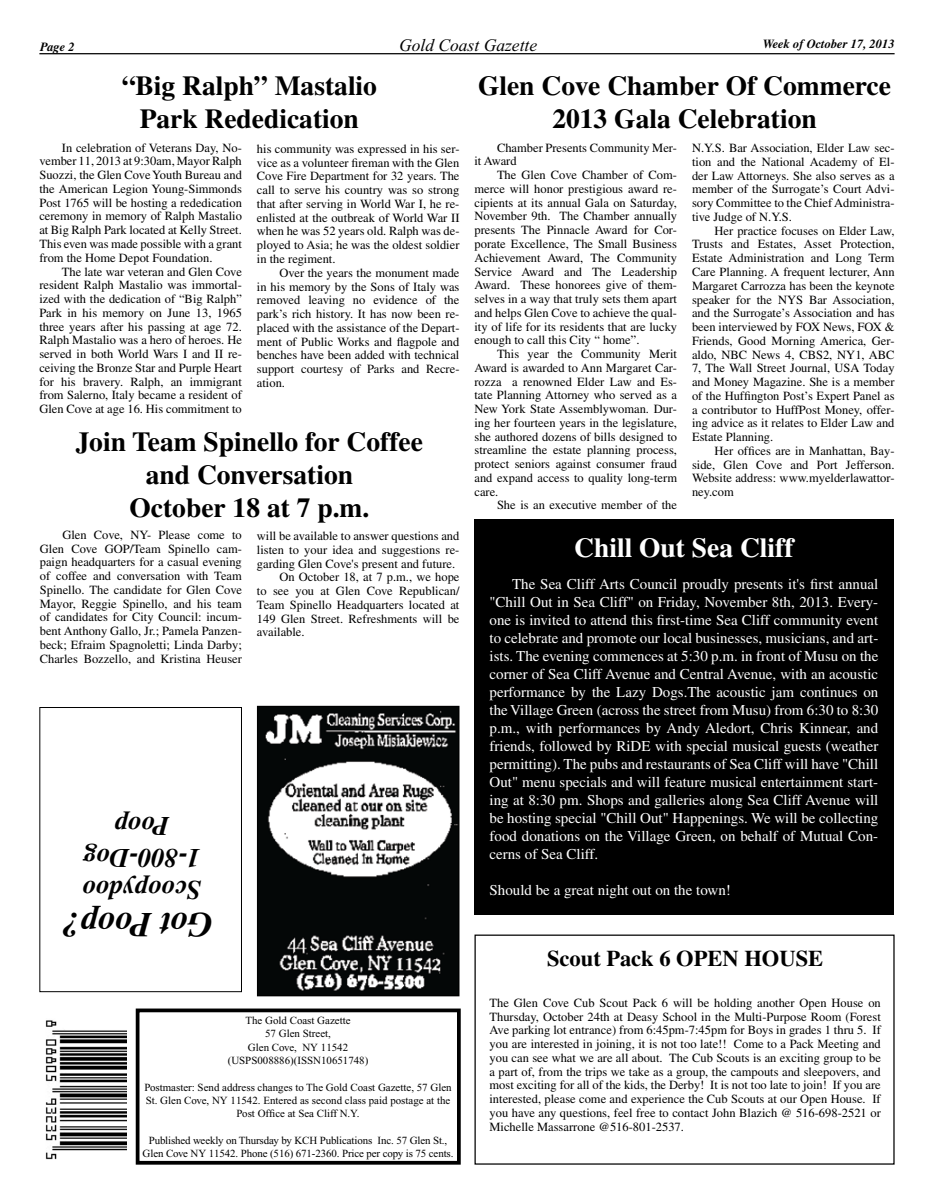
<style>
.page{position:relative;width:934px;height:1204px;background:#fff}
.page>*{position:absolute;margin:0;border:0;box-sizing:border-box;transform-origin:0 0}
.t1{font:italic 700 34.88px "Times";color:#000}
.t2{font:700 27.5px/33px "Times";color:#000;text-align:center}
.t3{font:700 27.5px "Times";color:#fff}
.t4{font:italic 700 26.88px/32.2px "Times";color:#000;text-align:center}
.t5{font:700 22.5px "Times";color:#000}
.t6{font:italic 17.5px "Times New Roman";color:#000}
.t7{font:15px/18px "Times";color:#fff;text-align:justify}
.t8{font:12.5px/13.8px "Times";color:#000;text-align:justify}
.t9{font:italic 700 12.5px "Times";color:#000}
.t10{font:10.88px/13.4px "Times New Roman";color:#000;text-align:center}
</style>
<div class="page">
<hr style="left:39px;top:53px;width:855px;height:1px;background:#000">
<div style="left:136px;top:1008px;width:325px;height:156px;border:4px solid #000"></div>
<img style="left:45px;top:1020px;width:82px;height:140px">
<div style="left:39px;top:707px;width:203px;height:285px;border:1px solid #000"></div>
<img style="left:259px;top:708px;width:198px;height:286px">
<div style="left:257px;top:706px;width:202px;height:290px;border:1px solid #000"></div>
<div style="left:474px;top:934px;width:420px;height:230px;border:1px solid #000"></div>
<div style="left:474px;top:519px;width:420px;height:396px;background:#000"></div>
<p class="t9" style="left:40px;top:42px;width:36px">Page 2</p>
<h3 class="t6" style="left:399px;top:39px;width:140px">Gold Coast Gazette</h3>
<p class="t9" style="left:763px;top:39px;width:133px">Week of October 17, 2013</p>
<h2 class="t2" style="left:122px;top:71px;width:257px">“Big Ralph” Mastalio<br>Park Rededication</h2>
<p class="t8" style="left:257px;top:143px;width:204px">his community was expressed in his ser&shy;vice as a volunteer fireman with the Glen Cove Fire Department for 32 years. The call to serve his country was so strong that after serving in World War I, he re&shy;enlisted at the outbreak of World War II when he was 52 years old. Ralph was de&shy;ployed to Asia; he was the oldest soldier in the regiment.</p>
<p class="t8" style="left:257px;top:267px;width:204px;text-indent:22px">Over the years the monument made in his memory by the Sons of Italy was removed leaving no evidence of the park’s rich history. It has now been re&shy;placed with the assistance of the Depart&shy;ment of Public Works and flagpole and benches have been added with technical support courtesy of Parks and Recre&shy;ation.</p>
<p class="t8" style="left:39px;top:142px;width:204px;text-indent:22px">In celebration of Veterans Day, No&shy;vember 11, 2013 at 9:30am, Mayor Ralph Suozzi, the Glen Cove Youth Bureau and the American Legion Young-Simmonds Post 1765 will be hosting a rededication ceremony in memory of Ralph Mastalio at Big Ralph Park located at Kelly Street.<br>This even was made possible with a grant from the Home Depot Foundation.</p>
<p class="t8" style="left:39px;top:265px;width:204px;text-indent:22px">The late war veteran and Glen Cove resident Ralph Mastalio was immortal&shy;ized with the dedication of “Big Ralph” Park in his memory on June 13, 1965 three years after his passing at age 72.<br>Ralph Mastalio was a hero of heroes. He served in both World Wars I and II re&shy;ceiving the Bronze Star and Purple Heart for his bravery. Ralph, an immigrant from Salerno, Italy became a resident of Glen Cove at age 16. His commitment to</p>
<h2 class="t2" style="left:76px;top:426px;width:348px">Join Team Spinello for Coffee and Conversation<br>October 18 at 7 p.m.</h2>
<p class="t8" style="left:257px;top:530px;width:204px">will be available to answer questions and</p>
<p class="t8" style="left:257px;top:544px;width:204px">listen to your idea and suggestions re-</p>
<p class="t8" style="left:257px;top:557px;width:200px">garding Glen Cove's present and future.</p>
<p class="t8" style="left:279px;top:571px;width:181px">On October 18, at 7 p.m., we hope</p>
<p class="t8" style="left:257px;top:585px;width:204px">to see you at Glen Cove Republican/</p>
<p class="t8" style="left:257px;top:599px;width:204px">Team Spinello Headquarters located at</p>
<p class="t8" style="left:257px;top:612px;width:204px">149 Glen Street. Refreshments will be</p>
<p class="t8" style="left:257px;top:626px;width:49px">available.</p>
<p class="t8" style="left:40px;top:529px;width:204px;text-indent:22px">Glen Cove, NY- Please come to Glen Cove GOP/Team Spinello cam&shy;paign headquarters for a casual evening of coffee and conversation with Team Spinello. The candidate for Glen Cove Mayor, Reggie Spinello, and his team of candidates for City Council: incum&shy;bent Anthony Gallo, Jr.; Pamela Panzen&shy;beck; Efraim Spagnoletti; Linda Darby; Charles Bozzello, and Kristina Heuser</p>
<h3 class="t4" style="left:201px;top:904px;width:121px;rotate:-180deg">Scoopydoo<br>1-800-Dog<br>Poop</h3>
<h1 class="t1" style="left:212px;top:938px;width:152px;rotate:-180deg">Got Poop?</h1>
<p class="t10" style="left:228px;top:1014px;width:142px">The Gold Coast Gazette<br>57 Glen Street,<br>Glen Cove, NY 11542 (USPS008886)(ISSN10651748)</p>
<p class="t10" style="left:144px;top:1081px;width:309px">Postmaster: Send address changes to The Gold Coast Gazette, 57 Glen<br>St. Glen Cove, NY 11542. Entered as second class paid postage at the<br>Post Office at Sea Cliff N.Y.</p>
<p class="t10" style="left:143px;top:1134px;width:312px">Published weekly on Thursday by KCH Publications Inc. 57 Glen St.,<br>Glen Cove NY 11542. Phone (516) 671-2360. Price per copy is 75 cents.</p>
<h2 class="t2" style="left:478px;top:71px;width:414px">Glen Cove Chamber Of Commerce<br>2013 Gala Celebration</h2>
<p class="t8" style="left:692px;top:142px;width:204px">N.Y.S. Bar Association, Elder Law sec&shy;tion and the National Academy of El&shy;der Law Attorneys. She also serves as a member of the Surrogate’s Court Advi&shy;sory Committee to the Chief Administra&shy;tive Judge of N.Y.S.</p>
<p class="t8" style="left:692px;top:225px;width:204px;text-indent:22px">Her practice focuses on Elder Law, Trusts and Estates, Asset Protection, Estate Administration and Long Term Care Planning. A frequent lecturer, Ann Margaret Carrozza has been the keynote speaker for the NYS Bar Association, and the Surrogate’s Association and has been interviewed by FOX News, FOX &amp; Friends, Good Morning America, Ger&shy;aldo, NBC News 4, CBS2, NY1, ABC 7, The Wall Street Journal, USA Today and Money Magazine. She is a member of the Huffington Post’s Expert Panel as a contributor to HuffPost Money, offer&shy;ing advice as it relates to Elder Law and Estate Planning.</p>
<p class="t8" style="left:692px;top:445px;width:204px;text-indent:22px">Her offices are in Manhattan, Bay&shy;side, Glen Cove and Port Jefferson.<br>Website address: www.myelderlawattor&shy;ney.com</p>
<p class="t8" style="left:474px;top:142px;width:204px;text-indent:22px">Chamber Presents Community Mer&shy;it Award</p>
<p class="t8" style="left:474px;top:169px;width:204px;text-indent:22px">The Glen Cove Chamber of Com&shy;merce will honor prestigious award re&shy;cipients at its annual Gala on Saturday, November 9th. The Chamber annually presents The Pinnacle Award for Cor&shy;porate Excellence, The Small Business Achievement Award, The Community Service Award and The Leadership Award. These honorees give of them&shy;selves in a way that truly sets them apart and helps Glen Cove to achieve the qual&shy;ity of life for its residents that are lucky enough to call this City “ home”.</p>
<p class="t8" style="left:474px;top:348px;width:204px;text-indent:22px">This year the Community Merit Award is awarded to Ann Margaret Car&shy;rozza a renowned Elder Law and Es&shy;tate Planning Attorney who served as a New York State Assemblywoman. Dur&shy;ing her fourteen years in the legislature, she authored dozens of bills designed to streamline the estate planning process, protect seniors against consumer fraud and expand access to quality long-term care.</p>
<p class="t8" style="left:497px;top:499px;width:182px">She is an executive member of the</p>
<h2 class="t3" style="left:574px;top:537px;width:221px">Chill Out Sea Cliff</h2>
<p class="t7" style="left:489px;top:576px;width:390px;text-indent:22px">The Sea Cliff Arts Council proudly presents it's first annual "Chill Out in Sea Cliff" on Friday, November 8th, 2013. Every&shy;one is invited to attend this first-time Sea Cliff community event to celebrate and promote our local businesses, musicians, and art&shy;ists. The evening commences at 5:30 p.m. in front of Musu on the corner of Sea Cliff Avenue and Central Avenue, with an acoustic performance by the Lazy Dogs.The acoustic jam continues on the Village Green (across the street from Musu) from 6:30 to 8:30 p.m., with performances by Andy Aledort, Chris Kinnear, and friends, followed by RiDE with special musical guests (weather permitting). The pubs and restaurants of Sea Cliff will have "Chill Out" menu specials and will feature musical entertainment start&shy;ing at 8:30 pm. Shops and galleries along Sea Cliff Avenue will be hosting special "Chill Out" Happenings. We will be collecting food donations on the Village Green, on behalf of Mutual Con&shy;cerns of Sea Cliff.</p>
<p class="t7" style="left:489px;top:882px;width:243px">Should be a great night out on the town!</p>
<h3 class="t5" style="left:547px;top:949px;width:278px">Scout Pack 6 OPEN HOUSE</h3>
<p class="t8" style="left:489px;top:997px;width:393px">The Glen Cove Cub Scout Pack 6 will be holding another Open House on Thursday, October 24th at Deasy School in the Multi-Purpose Room (Forest Ave parking lot entrance) from 6:45pm-7:45pm for Boys in grades 1 thru 5. If you are interested in joining, it is not too late!! Come to a Pack Meeting and you can see what we are all about. The Cub Scouts is an exciting group to be a part of, from the trips we take as a group, the campouts and sleepovers, and most exciting for all of the kids, the Derby! It is not too late to join! If you are interested, please come and experience the Cub Scouts at our Open House. If you have any questions, feel free to contact John Blazich @ 516-698-2521 or Michelle Massarrone @516-801-2537.</p>
</div>
